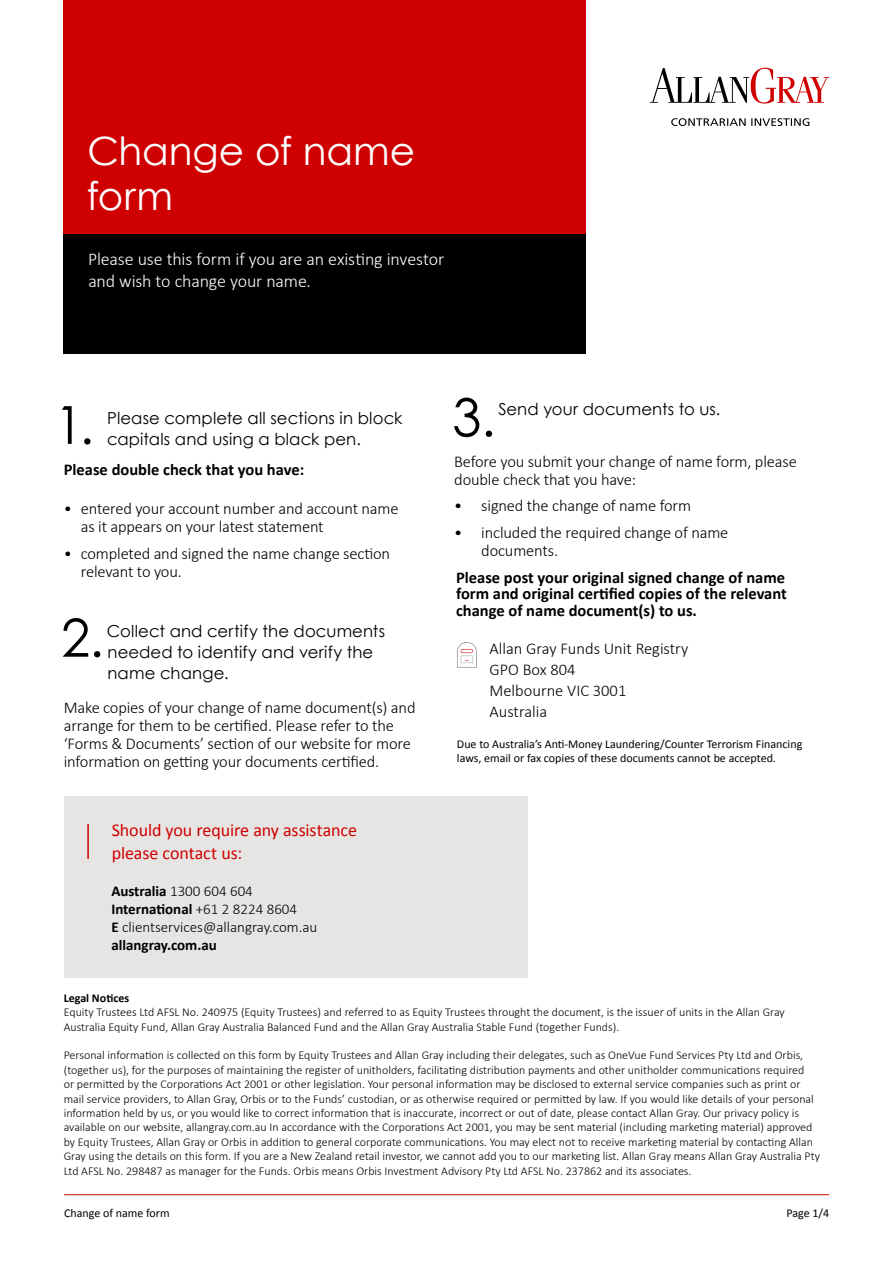
<style>
.page{position:relative;width:893px;height:1263px;background:#fff}
.page>*{position:absolute;margin:0;border:0;box-sizing:border-box;transform-origin:0 0}
.t1{font:52.5px "Century Gothic";color:#000}
.t2{font:39px/45px "Century Gothic";color:#fff}
.t3{font:300 18px/22px "Calibri";letter-spacing:-.01em;color:#fff}
.t4{font:18px/22.5px "Calibri";letter-spacing:-.005em;color:#cf0000}
.t5{font:300 16.5px/18px "Calibri";letter-spacing:-.01em;color:#000}
.t6{font:16.5px/21px "Century Gothic";letter-spacing:.005em;color:#000}
.t7{font:700 16.5px/16.5px "Calibri";color:#000;text-align:justify}
.t8{font:300 15px/18px "Calibri";color:#000}
.t9{font:300 12px/14.4px "Calibri";color:#000}
.t10{font:12px/14.4px "Calibri";color:#000}
.t11{font:700 12px "Calibri";color:#000}
.s1{font-weight:700}
</style>
<div class="page">
<hr style="left:64px;top:1194px;width:765px;height:1px;background:#cf0000">
<div style="left:64px;top:0;width:522px;height:234px;background:#cf0000"></div>
<div style="left:64px;top:234px;width:522px;height:120px;background:#000"></div>
<svg style="left:671px;top:118px;width:138px;height:8px"></svg>
<svg style="left:650px;top:68px;width:179px;height:36px"></svg>
<div style="left:64px;top:796px;width:463px;height:182px;background:#e7e5e3"></div>
<hr style="left:87px;top:824px;width:2px;height:35px;background:#cf0000">
<svg style="left:457px;top:642px;width:20px;height:26px"></svg>
<h2 class="t2" style="left:87px;top:127px;width:330px">Change of name form</h2>
<h3 class="t3" style="left:88px;top:248px;width:358px">Please use this form if you are an existing investor and wish to change your name.</h3>
<h1 class="t1" style="left:55px;top:393px;width:41px">1.</h1>
<h3 class="t6" style="left:107px;top:407px;width:297px">Please complete all sections in block</h3>
<h3 class="t6" style="left:107px;top:428px;width:255px">capitals and using a black pen.</h3>
<h3 class="t7" style="left:64px;top:461px;width:242px">Please double check that you have:</h3>
<h3 class="t5" style="left:81px;top:499px;width:319px;text-indent:-17px">• entered your account number and account name as it appears on your latest statement</h3>
<h3 class="t5" style="left:81px;top:544px;width:311px;text-indent:-17px">• completed and signed the name change section relevant to you.</h3>
<h1 class="t1" style="left:61px;top:606px;width:44px">2.</h1>
<h3 class="t6" style="left:107px;top:620px;width:280px">Collect and certify the documents needed to identify and verify the name change.</h3>
<h3 class="t5" style="left:64px;top:698px;width:353px">Make copies of your change of name document(s) and arrange for them to be certified. Please refer to the ‘Forms &amp; Documents’ section of our website for more information on getting your documents certified.</h3>
<h3 class="t4" style="left:112px;top:818px;width:247px">Should you require any assistance please contact us:</h3>
<p class="t8" style="left:111px;top:881px;width:208px"><span class="s1">Australia</span> 1300 604 604<br><span class="s1">International</span> +61 2 8224 8604<br><span class="s1">E</span> clientservices@allangray.com.au <span class="s1">allangray.com.au</span></p>
<h1 class="t1" style="left:452px;top:385px;width:45px">3.</h1>
<h3 class="t6" style="left:498px;top:398px;width:224px">Send your documents to us.</h3>
<h3 class="t5" style="left:454px;top:452px;width:344px">Before you submit your change of name form, please double check that you have:</h3>
<h3 class="t5" style="left:454px;top:496px;width:238px">• signed the change of name form</h3>
<h3 class="t5" style="left:481px;top:523px;width:249px;text-indent:-27px">• included the required change of name documents.</h3>
<h3 class="t7" style="left:456px;top:568px;width:332px">Please post your original signed change of name form and original certified copies of the relevant change of name document(s) to us.</h3>
<h3 class="t5" style="left:490px;top:638px;width:200px;line-height:20.7px">Allan Gray Funds Unit Registry<br>GPO Box 804<br>Melbourne VIC 3001<br>Australia</h3>
<p class="t10" style="left:457px;top:736px;width:347px">Due to Australia’s Anti-Money Laundering/Counter Terrorism Financing laws, email or fax copies of these documents cannot be accepted.</p>
<p class="t11" style="left:64px;top:990px;width:67px">Legal Notices</p>
<p class="t9" style="left:64px;top:1005px;width:722px">Equity Trustees Ltd AFSL No. 240975 (Equity Trustees) and referred to as Equity Trustees throught the document, is the issuer of units in the Allan Gray<br>Australia Equity Fund, Allan Gray Australia Balanced Fund and the Allan Gray Australia Stable Fund (together Funds).</p>
<p class="t9" style="left:64px;top:1048px;width:758px">Personal information is collected on this form by Equity Trustees and Allan Gray including their delegates, such as OneVue Fund Services Pty Ltd and Orbis, (together us), for the purposes of maintaining the register of unitholders, facilitating distribution payments and other unitholder communications required<br>or permitted by the Corporations Act 2001 or other legislation. Your personal information may be disclosed to external service companies such as print or mail service providers, to Allan Gray, Orbis or to the Funds’ custodian, or as otherwise required or permitted by law. If you would like details of your personal information held by us, or you would like to correct information that is inaccurate, incorrect or out of date, please contact Allan Gray. Our privacy policy is available on our website, allangray.com.au In accordance with the Corporations Act 2001, you may be sent material (including marketing material) approved by Equity Trustees, Allan Gray or Orbis in addition to general corporate communications. You may elect not to receive marketing material by contacting Allan Gray using the details on this form. If you are a New Zealand retail investor, we cannot add you to our marketing list. Allan Gray means Allan Gray Australia Pty Ltd AFSL No. 298487 as manager for the Funds. Orbis means Orbis Investment Advisory Pty Ltd AFSL No. 237862 and its associates.</p>
<p class="t10" style="left:64px;top:1205px;width:107px">Change of name form</p>
<p class="t10" style="left:786px;top:1205px;width:44px">Page 1/4</p>
</div>
